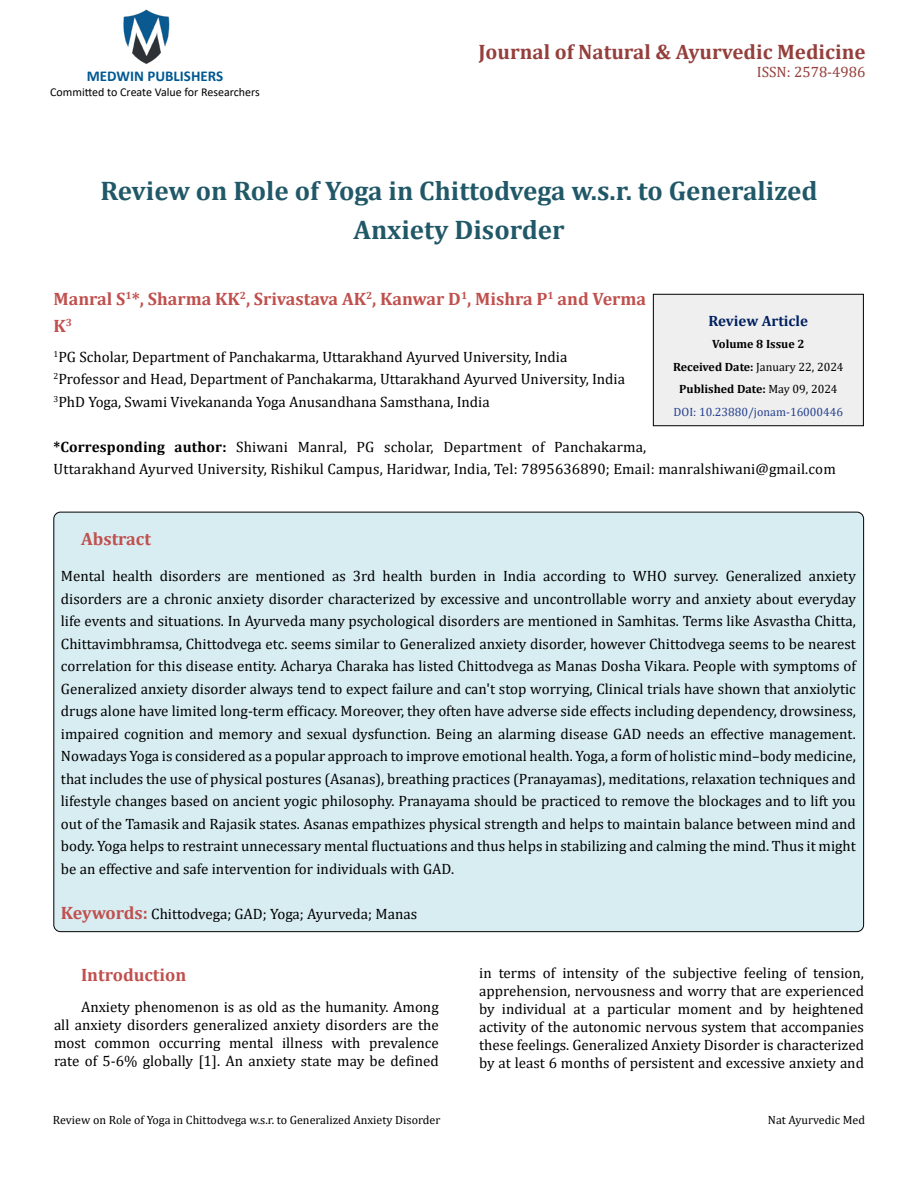
<style>
.page{position:relative;width:918px;height:1188px;background:#fff}
.page>*{position:absolute;margin:0;border:0;box-sizing:border-box;transform-origin:0 0}
.t1{font:700 27px/39px "Cambria";color:#215868;text-align:center}
.t2{font:700 21px "Cambria";color:#953f3c}
.t3{font:700 18px/27px "Cambria";color:#c0504d}
.t4{font:15px/22.5px "Cambria";color:#000;text-align:justify}
.t5{font:700 15px "Calibri";color:#005991}
.t6{font:15px "Cambria";color:#953f3c}
.t7{font:700 15px "Cambria";color:#002060}
.t8{font:700 12px/22.5px "Cambria";color:#000;text-align:center}
.t9{font:12px "Cambria";color:#000}
.t10{font:12px "Calibri";color:#000}
.s1{font-weight:700}
.s2{font-weight:400}
.s3{font-weight:400;color:#25408f}
.s4{font-weight:700;font-size:18px;color:#c0504d}
</style>
<div class="page">
<img style="left:123px;top:9px;width:47px;height:55px">
<div style="left:653px;top:294px;width:210px;height:132px;background:#efefef"></div>
<div style="left:653px;top:294px;width:211px;height:132px;border:1px solid #000"></div>
<div style="left:54px;top:512px;width:810px;height:420px;background:#d8edf2;border-radius:7px"></div>
<h2 class="t2" style="left:478px;top:37px;width:389px">Journal of Natural &amp; Ayurvedic Medicine</h2>
<p class="t5" style="left:87px;top:66px;width:138px">MEDWIN PUBLISHERS</p>
<p class="t6" style="left:757px;top:63px;width:110px">ISSN: 2578-4986</p>
<p class="t10" style="left:50px;top:83px;width:211px">Committed to Create Value for Researchers</p>
<h1 class="t1" style="left:100px;top:171px;width:719px">Review on Role of Yoga in Chittodvega w.s.r. to Generalized<br>Anxiety Disorder</h1>
<p class="t3" style="left:54px;top:285px;width:594px">Manral S<sup>1</sup>*, Sharma KK<sup>2</sup>, Srivastava AK<sup>2</sup>, Kanwar D<sup>1</sup>, Mishra P<sup>1</sup> and Verma<br>K<sup>3</sup></p>
<p class="t4" style="left:54px;top:345px;width:573px;text-align:left"><sup>1</sup>PG Scholar, Department of Panchakarma, Uttarakhand Ayurved University, India<br><sup>2</sup>Professor and Head, Department of Panchakarma, Uttarakhand Ayurved University, India<br><sup>3</sup>PhD Yoga, Swami Vivekananda Yoga Anusandhana Samsthana, India</p>
<p class="t4" style="left:54px;top:435px;width:784px"><span class="s1">*Corresponding author:</span> Shiwani Manral, PG scholar, Department of Panchakarma,<br>Uttarakhand Ayurved University, Rishikul Campus, Haridwar, India, Tel: 7895636890; Email: manralshiwani@gmail.com</p>
<p class="t7" style="left:709px;top:310px;width:101px">Review Article</p>
<p class="t8" style="left:673px;top:333px;width:172px">Volume 8 Issue 2<br>Received Date: <span class="s2">January 22, 2024<br></span>Published Date: <span class="s2">May 09, 2024<br></span><span class="s3">DOI: 10.23880/jonam-16000446</span></p>
<p class="t3" style="left:81px;top:525px;width:71px">Abstract</p>
<p class="t4" style="left:61px;top:565px;width:797px">Mental health disorders are mentioned as 3rd health burden in India according to WHO survey. Generalized anxiety disorders are a chronic anxiety disorder characterized by excessive and uncontrollable worry and anxiety about everyday life events and situations. In Ayurveda many psychological disorders are mentioned in Samhitas. Terms like Asvastha Chitta, Chittavimbhramsa, Chittodvega etc. seems similar to Generalized anxiety disorder, however Chittodvega seems to be nearest correlation for this disease entity. Acharya Charaka has listed Chittodvega as Manas Dosha Vikara. People with symptoms of Generalized anxiety disorder always tend to expect failure and can't stop worrying, Clinical trials have shown that anxiolytic drugs alone have limited long-term efficacy. Moreover, they often have adverse side effects including dependency, drowsiness, impaired cognition and memory and sexual dysfunction. Being an alarming disease GAD needs an effective management.<br>Nowadays Yoga is considered as a popular approach to improve emotional health. Yoga, a form of holistic mind–body medicine, that includes the use of physical postures (Asanas), breathing practices (Pranayamas), meditations, relaxation techniques and lifestyle changes based on ancient yogic philosophy. Pranayama should be practiced to remove the blockages and to lift you out of the Tamasik and Rajasik states. Asanas empathizes physical strength and helps to maintain balance between mind and body. Yoga helps to restraint unnecessary mental fluctuations and thus helps in stabilizing and calming the mind. Thus it might be an effective and safe intervention for individuals with GAD.</p>
<p class="t4" style="left:61px;top:902px;width:358px"><span class="s4">Keywords:</span> Chittodvega; GAD; Yoga; Ayurveda; Manas</p>
<p class="t3" style="left:81px;top:960px;width:107px">Introduction</p>
<p class="t4" style="left:54px;top:998px;width:386px;line-height:18px;text-indent:27px">Anxiety phenomenon is as old as the humanity. Among all anxiety disorders generalized anxiety disorders are the most common occurring mental illness with prevalence rate of 5-6% globally [1]. An anxiety state may be defined</p>
<p class="t4" style="left:479px;top:964px;width:386px;line-height:18px">in terms of intensity of the subjective feeling of tension, apprehension, nervousness and worry that are experienced by individual at a particular moment and by heightened activity of the autonomic nervous system that accompanies these feelings. Generalized Anxiety Disorder is characterized by at least 6 months of persistent and excessive anxiety and</p>
<p class="t9" style="left:53px;top:1113px;width:389px">Review on Role of Yoga in Chittodvega w.s.r. to Generalized Anxiety Disorder</p>
<p class="t9" style="left:768px;top:1113px;width:99px">Nat Ayurvedic Med</p>
</div>
